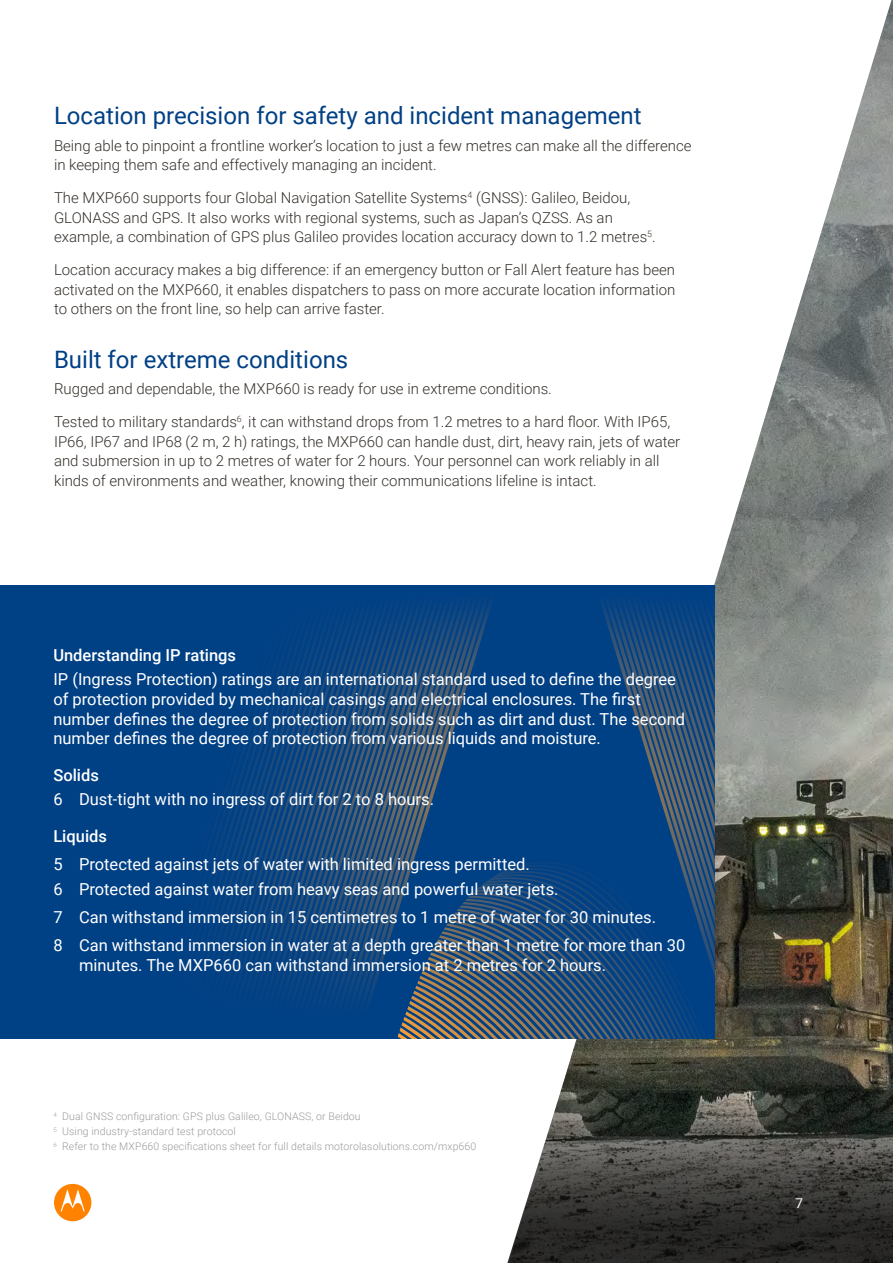
<style>
.page{position:relative;width:893px;height:1263px;background:#fff}
.page>*{position:absolute;margin:0;border:0;box-sizing:border-box;transform-origin:0 0}
.t1{font:24px "Roboto";color:#004085}
.t2{font:16.5px/19.8px "Roboto";color:#fff}
.t3{font:500 16.5px "Roboto";color:#fff}
.t4{font:300 15px/19.5px "Roboto";color:#352f2a}
.t5{font:13.5px "Roboto";color:#fff}
.t6{font:300 10.5px/15px "Roboto";letter-spacing:.01em;color:#9b9b9f}
</style>
<div class="page">
<img style="left:509px;top:0;width:384px;height:1010px">
<svg style="left:507px;top:1010px;width:386px;height:253px;background:#4d4d48"></svg>
<div style="left:0;top:586px;width:714px;height:453px;background:#004085"></div>
<svg style="left:327px;top:624px;width:6px;height:372px"></svg>
<svg style="left:322px;top:627px;width:5px;height:369px"></svg>
<svg style="left:209px;top:630px;width:113px;height:363px"></svg>
<svg style="left:333px;top:610px;width:63px;height:392px"></svg>
<svg style="left:396px;top:603px;width:318px;height:436px"></svg>
<svg style="left:54px;top:1184px;width:37px;height:37px"></svg>
<h1 class="t1" style="left:54px;top:99px;width:589px">Location precision for safety and incident management</h1>
<p class="t4" style="left:54px;top:135px;width:639px">Being able to pinpoint a frontline worker’s location to just a few metres can make all the difference in keeping them safe and effectively managing an incident.</p>
<p class="t4" style="left:54px;top:188px;width:603px">The MXP660 supports four Global Navigation Satellite Systems<sup>4</sup> (GNSS): Galileo, Beidou,<br>GLONASS and GPS. It also works with regional systems, such as Japan’s QZSS. As an example, a combination of GPS plus Galileo provides location accuracy down to 1.2 metres<sup>5</sup>.</p>
<p class="t4" style="left:54px;top:260px;width:623px;text-align:justify">Location accuracy makes a big difference: if an emergency button or Fall Alert feature has been activated on the MXP660, it enables dispatchers to pass on more accurate location information to others on the front line, so help can arrive faster.</p>
<h1 class="t1" style="left:54px;top:343px;width:296px">Built for extreme conditions</h1>
<p class="t4" style="left:54px;top:379px;width:499px">Rugged and dependable, the MXP660 is ready for use in extreme conditions.</p>
<p class="t4" style="left:54px;top:412px;width:628px">Tested to military standards<sup>6</sup>, it can withstand drops from 1.2 metres to a hard floor. With IP65, IP66, IP67 and IP68 (2 m, 2 h) ratings, the MXP660 can handle dust, dirt, heavy rain, jets of water and submersion in up to 2 metres of water for 2 hours. Your personnel can work reliably in all kinds of environments and weather, knowing their communications lifeline is intact.</p>
<p class="t3" style="left:53px;top:643px;width:184px">Understanding IP ratings</p>
<p class="t2" style="left:53px;top:669px;width:633px">IP (Ingress Protection) ratings are an international standard used to define the degree of protection provided by mechanical casings and electrical enclosures. The first number defines the degree of protection from solids such as dirt and dust. The second number defines the degree of protection from various liquids and moisture.</p>
<p class="t3" style="left:53px;top:764px;width:47px">Solids</p>
<p class="t2" style="left:53px;top:789px;width:382px">6 Dust-tight with no ingress of dirt for 2 to 8 hours.</p>
<p class="t3" style="left:53px;top:825px;width:55px">Liquids</p>
<p class="t2" style="left:53px;top:852px;width:507px;line-height:24px">5 Protected against jets of water with limited ingress permitted.<br>6 Protected against water from heavy seas and powerful water jets.</p>
<p class="t2" style="left:53px;top:902px;width:634px;line-height:28.3px">7 Can withstand immersion in 15 centimetres to 1 metre of water for 30 minutes.<br>8 Can withstand immersion in water at a depth greater than 1 metre for more than 30</p>
<p class="t2" style="left:79px;top:954px;width:529px">minutes. The MXP660 can withstand immersion at 2 metres for 2 hours.</p>
<p class="t6" style="left:53px;top:1109px;width:424px"><sup>4</sup> Dual GNSS configuration: GPS plus Galileo, GLONASS, or Beidou<br><sup>5</sup> Using industry-standard test protocol<br><sup>6</sup> Refer to the MXP660 specifications sheet for full details motorolasolutions.com/mxp660</p>
<p class="t5" style="left:795px;top:1194px;width:9px">7</p>
</div>
